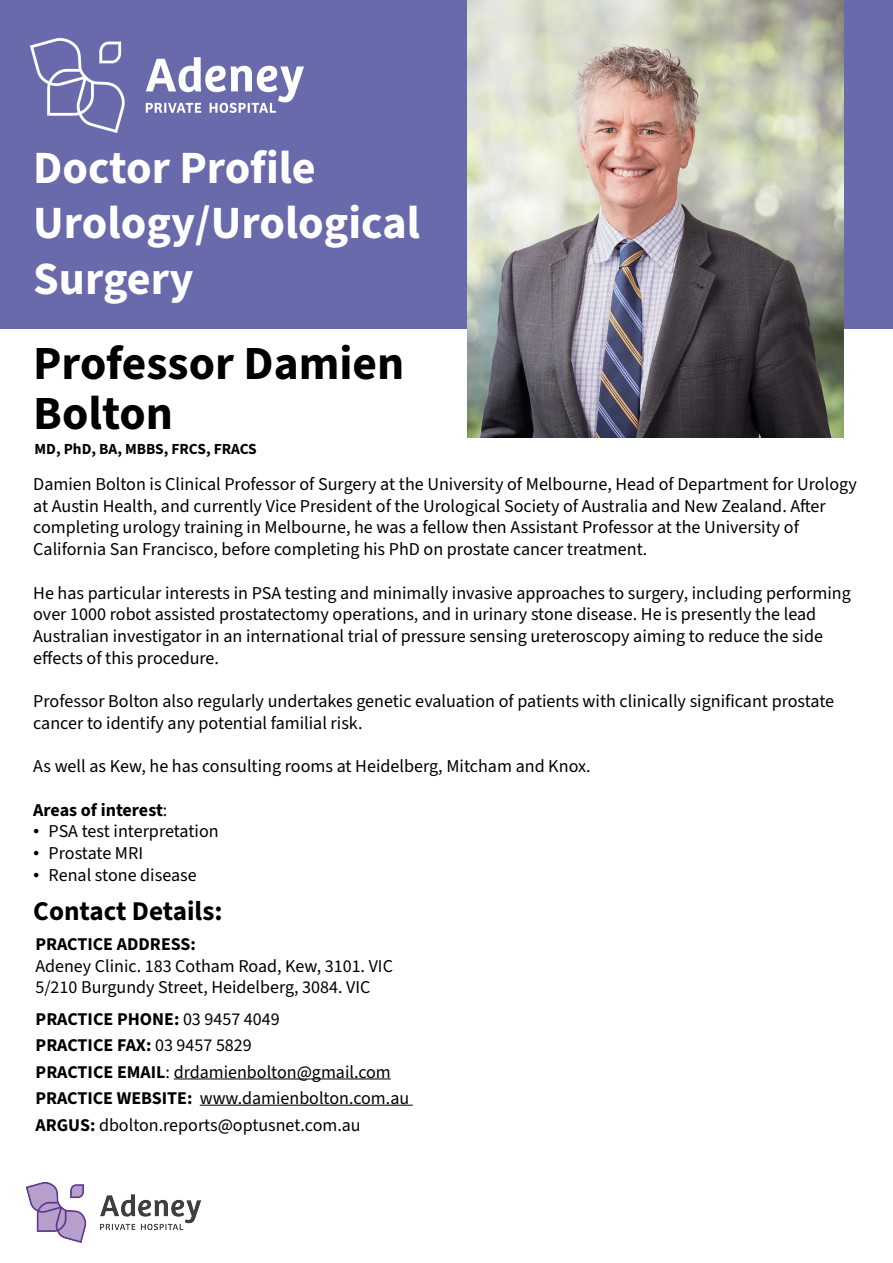
<style>
.page{position:relative;width:893px;height:1263px;background:#fff}
.page>*{position:absolute;margin:0;border:0;box-sizing:border-box;transform-origin:0 0}
.t1{font:700 47.55px/49.5px "Source Sans 3";color:#000}
.t2{font:700 46.2px/55.3px "Source Sans 3";color:#fff}
.t3{font:700 27.15px "Source Sans 3";color:#000}
.t4{font:18.15px/21.8px "Source Sans 3";color:#000}
.t5{font:700 18.15px "Source Sans 3";letter-spacing:-.005em;color:#000}
.t6{font:18px/26.4px "Source Sans 3";color:#000}
.t7{font:700 18px "Source Sans 3";color:#000}
.t8{font:700 15.45px "Source Sans 3";color:#000}
.s1{font-weight:400}
.s2{font-family:"Times New Roman"}
.s3{font-weight:700}
</style>
<div class="page">
<div style="left:0;top:0;width:893px;height:329px;background:#696aab"></div>
<img style="left:467px;top:0;width:376px;height:438px">
<img style="left:25px;top:1182px;width:177px;height:61px">
<img style="left:30px;top:38px;width:274px;height:95px">
<hr style="left:174px;top:1078px;width:217px;height:1px;background:#000">
<hr style="left:200px;top:1105px;width:213px;height:1px;background:#000">
<h2 class="t2" style="left:33px;top:140px;width:388px">Doctor Profile<br>Urology/Urological<br>Surgery</h2>
<h1 class="t1" style="left:33px;top:338px;width:373px">Professor Damien<br>Bolton</h1>
<p class="t8" style="left:35px;top:438px;width:224px">MD, PhD, BA, MBBS, FRCS, FRACS</p>
<p class="t4" style="left:33px;top:473px;width:825px">Damien Bolton is Clinical Professor of Surgery at the University of Melbourne, Head of Department for Urology at Austin Health, and currently Vice President of the Urological Society of Australia and New Zealand. After completing urology training in Melbourne, he was a fellow then Assistant Professor at the University of California San Francisco, before completing his PhD on prostate cancer treatment.</p>
<p class="t4" style="left:33px;top:582px;width:819px">He has particular interests in PSA testing and minimally invasive approaches to surgery, including performing over 1000 robot assisted prostatectomy operations, and in urinary stone disease. He is presently the lead Australian investigator in an international trial of pressure sensing ureteroscopy aiming to reduce the side effects of this procedure.</p>
<p class="t4" style="left:33px;top:690px;width:802px">Professor Bolton also regularly undertakes genetic evaluation of patients with clinically significant prostate cancer to identify any potential familial risk.</p>
<p class="t4" style="left:33px;top:755px;width:559px">As well as Kew, he has consulting rooms at Heidelberg, Mitcham and Knox.</p>
<p class="t5" style="left:33px;top:798px;width:136px">Areas of interest<span class="s1">:</span></p>
<p class="t4" style="left:33px;top:820px;width:187px"><span class="s2">•</span> PSA test interpretation</p>
<p class="t4" style="left:33px;top:842px;width:111px"><span class="s2">•</span> Prostate MRI</p>
<p class="t4" style="left:33px;top:864px;width:165px"><span class="s2">•</span> Renal stone disease</p>
<h3 class="t3" style="left:33px;top:893px;width:191px">Contact Details:</h3>
<p class="t7" style="left:35px;top:932px;width:162px">PRACTICE ADDRESS:</p>
<p class="t6" style="left:35px;top:955px;width:359px;line-height:21.6px">Adeney Clinic. 183 Cotham Road, Kew, 3101. VIC<br>5/210 Burgundy Street, Heidelberg, 3084. VIC</p>
<p class="t6" style="left:35px;top:1006px;width:375px"><span class="s3">PRACTICE PHONE:</span> 03 9457 4049<br><span class="s3">PRACTICE FAX:</span> 03 9457 5829<br><span class="s3">PRACTICE EMAIL</span>: drdamienbolton@gmail.com <span class="s3">PRACTICE WEBSITE:</span> www.damienbolton.com.au <span class="s3">ARGUS:</span> dbolton.reports@optusnet.com.au</p>
</div>
